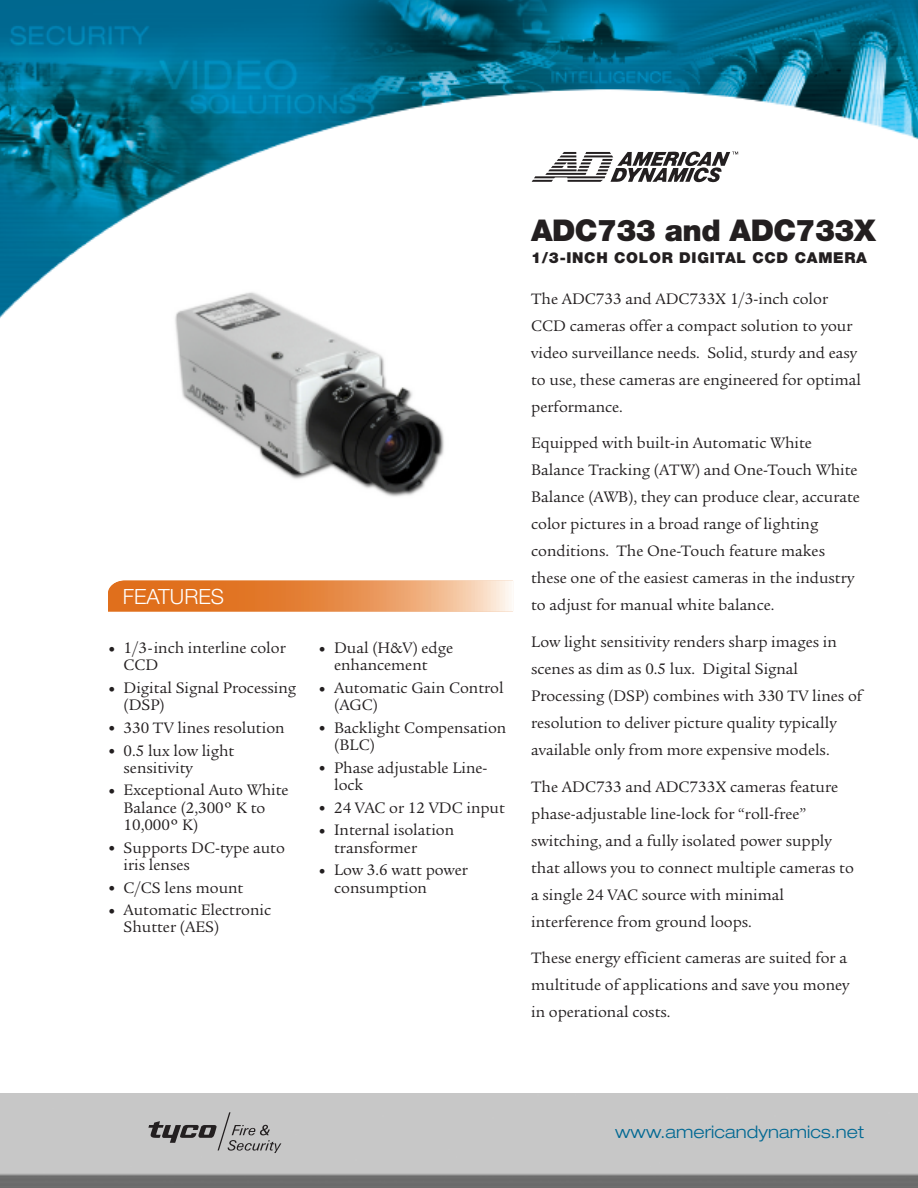
<style>
.page{position:relative;width:918px;height:1188px;background:#fff}
.page>*{position:absolute;margin:0;border:0;box-sizing:border-box;transform-origin:0 0}
.t1{font:900 30px "Helvetica Neue";letter-spacing:-.02em;color:#231f20}
.t2{font:300 21px "Helvetica Neue";color:#fff}
.t3{font:300 expanded 17.25px "Helvetica Neue";letter-spacing:.005em;color:#006893}
.t4{font:16.5px/27px "Legacy Serif";color:#231f20}
.t5{font:900 15px "Helvetica Neue";letter-spacing:.045em;color:#231f20}
.s1{font-family:"Legacy Sans";font-weight:700;font-size:27px}
</style>
<div class="page">
<svg style="left:108px;top:581px;width:405px;height:31px;background:#e89354"></svg>
<img style="left:0;top:0;width:918px;height:318px">
<img style="left:127px;top:234px;width:366px;height:263px">
<svg style="left:532px;top:151px;width:206px;height:31px"></svg>
<svg style="left:148px;top:1112px;width:133px;height:41px;background:#abaaaa"></svg>
<p class="t2" style="left:123px;top:589px;width:103px">FEATURES</p>
<p class="t4" style="left:124px;top:641px;width:164px;line-height:17.2px;text-indent:-16px"><span class="s1">•</span> 1/3-inch interline color<br>CCD</p>
<p class="t4" style="left:124px;top:681px;width:174px;line-height:17.2px;text-indent:-16px"><span class="s1">•</span> Digital Signal Processing (DSP)</p>
<p class="t4" style="left:108px;top:716px;width:178px"><span class="s1">•</span> 330 TV lines resolution</p>
<p class="t4" style="left:124px;top:743px;width:112px;line-height:17.2px;text-indent:-16px"><span class="s1">•</span> 0.5 lux low light sensitivity</p>
<p class="t4" style="left:124px;top:783px;width:167px;line-height:17.2px;text-indent:-16px"><span class="s1">•</span> Exceptional Auto White<br>Balance (2,300º K to<br>10,000º K)</p>
<p class="t4" style="left:124px;top:840px;width:163px;line-height:17.2px;text-indent:-16px"><span class="s1">•</span> Supports DC-type auto iris lenses</p>
<p class="t4" style="left:108px;top:875px;width:137px"><span class="s1">•</span> C/CS lens mount</p>
<p class="t4" style="left:124px;top:903px;width:149px;line-height:17.2px;text-indent:-16px"><span class="s1">•</span> Automatic Electronic<br>Shutter (AES)</p>
<p class="t4" style="left:334px;top:641px;width:120px;line-height:17.2px;text-indent:-16px"><span class="s1">•</span> Dual (H&amp;V) edge enhancement</p>
<p class="t4" style="left:334px;top:681px;width:171px;line-height:17.2px;text-indent:-16px"><span class="s1">•</span> Automatic Gain Control (AGC)</p>
<p class="t4" style="left:334px;top:721px;width:174px;line-height:17.2px;text-indent:-16px"><span class="s1">•</span> Backlight Compensation (BLC)</p>
<p class="t4" style="left:334px;top:761px;width:155px;line-height:17.2px;text-indent:-16px"><span class="s1">•</span> Phase adjustable Line&shy;lock</p>
<p class="t4" style="left:319px;top:796px;width:188px"><span class="s1">•</span> 24 VAC or 12 VDC input</p>
<p class="t4" style="left:334px;top:823px;width:122px;line-height:17.2px;text-indent:-16px"><span class="s1">•</span> Internal isolation transformer</p>
<p class="t4" style="left:334px;top:863px;width:135px;line-height:17.2px;text-indent:-16px"><span class="s1">•</span> Low 3.6 watt power consumption</p>
<h1 class="t1" style="left:531px;top:219px;width:347px">ADC733 and ADC733X</h1>
<p class="t5" style="left:531px;top:252px;width:337px">1/3-INCH COLOR DIGITAL CCD CAMERA</p>
<p class="t4" style="left:531px;top:286px;width:331px">The ADC733 and ADC733X 1/3-inch color CCD cameras offer a compact solution to your video surveillance needs. Solid, sturdy and easy to use, these cameras are engineered for optimal performance.</p>
<p class="t4" style="left:531px;top:431px;width:330px">Equipped with built-in Automatic White Balance Tracking (ATW) and One-Touch White Balance (AWB), they can produce clear, accurate color pictures in a broad range of lighting conditions. The One-Touch feature makes these one of the easiest cameras in the industry to adjust for manual white balance.</p>
<p class="t4" style="left:531px;top:630px;width:333px">Low light sensitivity renders sharp images in scenes as dim as 0.5 lux. Digital Signal Processing (DSP) combines with 330 TV lines of resolution to deliver picture quality typically available only from more expensive models.</p>
<p class="t4" style="left:531px;top:775px;width:324px">The ADC733 and ADC733X cameras feature phase-adjustable line-lock for “roll-free” switching, and a fully isolated power supply that allows you to connect multiple cameras to a single 24 VAC source with minimal interference from ground loops.</p>
<p class="t4" style="left:531px;top:946px;width:320px">These energy efficient cameras are suited for a multitude of applications and save you money in operational costs.</p>
<p class="t3" style="left:615px;top:1126px;width:251px">www.americandynamics.net</p>
</div>
